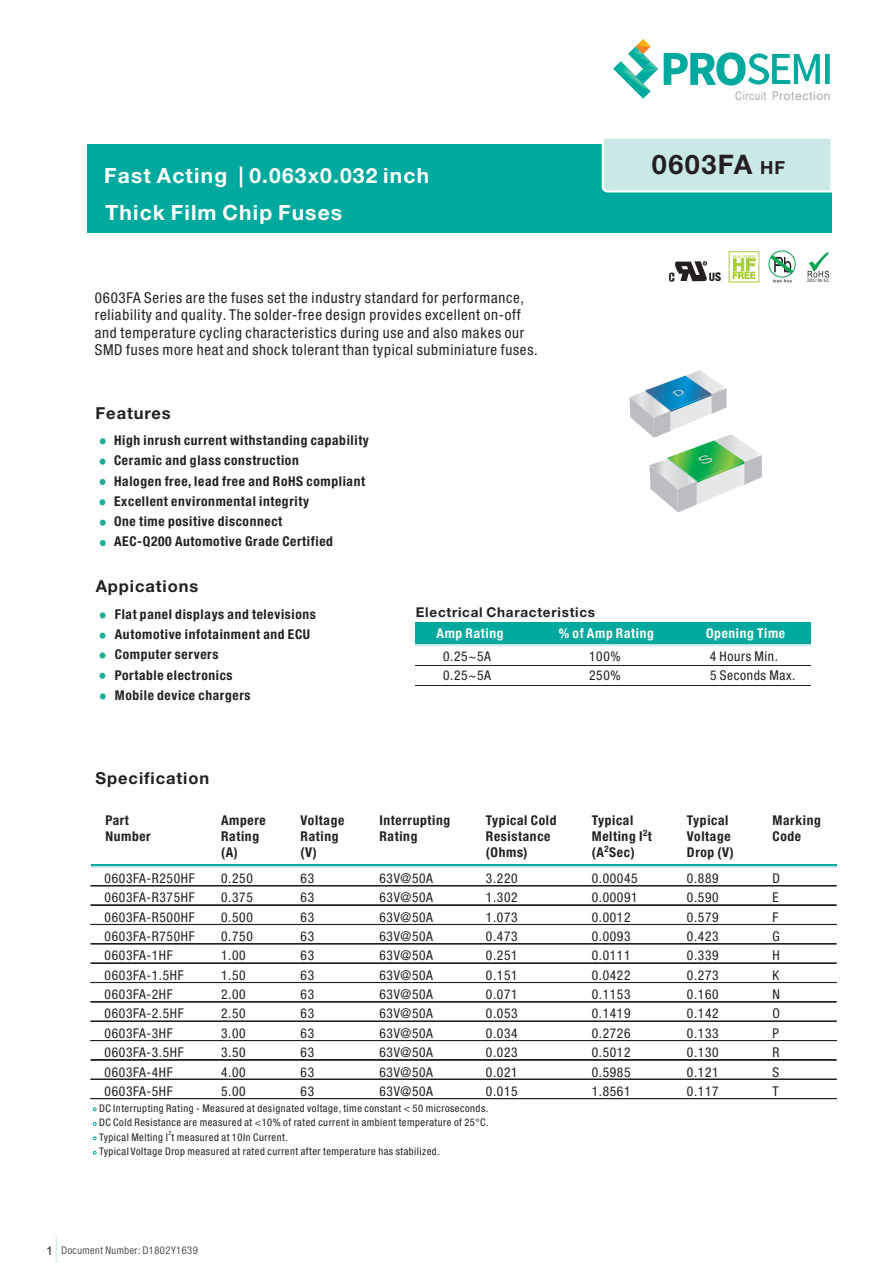
<style>
.page{position:relative;width:893px;height:1263px;background:#fff}
.page>*{position:absolute;margin:0;border:0;box-sizing:border-box;transform-origin:0 0}
.t1{font:700 27px "Helvetica Neue LT Pro";letter-spacing:.055em;color:#231f20}
.t2{font:700 21px/36.9px "Helvetica Neue LT Pro";letter-spacing:.055em;color:#fff}
.t3{font:700 16.5px "Helvetica Neue LT Pro";letter-spacing:.055em;color:#231f20}
.t4{font:condensed 15px/17.1px "Helvetica Neue LT Pro";letter-spacing:.05em;color:#231f20}
.t5{font:condensed 13.5px/19.4px "Helvetica Neue LT Pro";letter-spacing:.05em;color:#231f20;text-align:justify}
.t6{font:700 condensed 13.5px/16px "Helvetica Neue LT Pro";letter-spacing:.05em;color:#231f20}
.t7{font:700 condensed 13.5px "Helvetica Neue LT Pro";letter-spacing:.05em;color:#fff}
.t8{font:700 13.5px "Helvetica Neue LT Pro";letter-spacing:.055em;color:#231f20}
.t9{font:12px "Arial Unicode MS";letter-spacing:.055em;color:#a8a9ad}
.t10{font:condensed 10.5px/14.7px "Helvetica Neue LT Pro";letter-spacing:.05em;color:#231f20}
.t11{font:300 condensed 10.5px "Helvetica Neue LT Pro";letter-spacing:.05em;color:#231f20}
.t12{font:700 condensed 9px "Helvetica Neue LT Pro";color:#231f20}
.t13{font:condensed 6px "Helvetica Neue LT Pro";color:#231f20}
.s1{font-family:"Arial Narrow"}
.s2{font-size:18px}
.s3{font-family:"Sim Sun";font-stretch:normal}
.s4{font-family:"Sim Hei";font-stretch:normal}
.s5{font-family:"Arial";font-weight:400;font-stretch:normal;font-size:12px}
</style>
<div class="page">
<svg style="left:613px;top:39px;width:45px;height:60px"></svg>
<svg style="left:664px;top:52px;width:166px;height:34px"></svg>
<div style="left:87px;top:144px;width:744px;height:89px;background:#00a99d"></div>
<svg style="left:56px;top:1236px;width:1px;height:26px"></svg>
<svg style="left:601px;top:138px;width:231px;height:56px"></svg>
<svg style="left:99px;top:612px;width:7px;height:6px"></svg>
<svg style="left:99px;top:633px;width:7px;height:6px"></svg>
<svg style="left:99px;top:653px;width:7px;height:5px"></svg>
<svg style="left:99px;top:673px;width:7px;height:6px"></svg>
<svg style="left:100px;top:693px;width:6px;height:6px"></svg>
<div style="left:415px;top:622px;width:396px;height:23px;background:#00a99d"></div>
<hr style="left:415px;top:644px;width:396px;height:2px;background:#c9e8e6">
<hr style="left:415px;top:665px;width:396px;height:1px;background:#231f20">
<hr style="left:415px;top:685px;width:396px;height:1px;background:#231f20">
<hr style="left:91px;top:864px;width:745px;height:3px;background:#00a99d">
<svg style="left:99px;top:438px;width:7px;height:6px"></svg>
<svg style="left:99px;top:459px;width:7px;height:6px"></svg>
<svg style="left:99px;top:479px;width:7px;height:6px"></svg>
<svg style="left:99px;top:499px;width:7px;height:6px"></svg>
<svg style="left:100px;top:520px;width:6px;height:6px"></svg>
<svg style="left:100px;top:540px;width:6px;height:6px"></svg>
<hr style="left:91px;top:866px;width:745px;height:1px;background:#c9e8e6">
<svg style="left:90px;top:885px;width:747px;height:2px"></svg>
<svg style="left:90px;top:904px;width:747px;height:2px"></svg>
<svg style="left:90px;top:923px;width:747px;height:2px"></svg>
<svg style="left:90px;top:943px;width:747px;height:2px"></svg>
<svg style="left:90px;top:962px;width:747px;height:2px"></svg>
<svg style="left:90px;top:981px;width:747px;height:2px"></svg>
<svg style="left:90px;top:1001px;width:747px;height:2px"></svg>
<svg style="left:90px;top:1020px;width:747px;height:2px"></svg>
<svg style="left:90px;top:1040px;width:747px;height:1px"></svg>
<svg style="left:90px;top:1059px;width:747px;height:2px"></svg>
<svg style="left:90px;top:1078px;width:747px;height:2px"></svg>
<svg style="left:90px;top:1098px;width:747px;height:1px"></svg>
<svg style="left:768px;top:250px;width:28px;height:28px"></svg>
<svg style="left:770px;top:255px;width:23px;height:27px"></svg>
<svg style="left:807px;top:252px;width:22px;height:30px"></svg>
<svg style="left:733px;top:255px;width:23px;height:24px"></svg>
<svg style="left:669px;top:261px;width:52px;height:21px"></svg>
<svg style="left:629px;top:370px;width:133px;height:142px"></svg>
<h2 class="t2" style="left:104px;top:160px;width:326px">Fast Acting | 0.063x0.032 inch<br>Thick Film Chip Fuses</h2>
<p class="t4" style="left:95px;top:291px;width:444px">0603FA Series are the fuses set the industry standard for performance, reliability and quality. The solder-free design provides excellent on-off and temperature cycling characteristics during use and also makes our SMD fuses more heat and shock tolerant than typical subminiature fuses.</p>
<p class="t9" style="left:735px;top:92px;width:97px"><span class="s1">Circuit P</span>rotection</p>
<h1 class="t1" style="left:652px;top:155px;width:135px">0603FA <span class="s2">HF</span></h1>
<p class="t3" style="left:96px;top:408px;width:77px">Features</p>
<p class="t6" style="left:114px;top:432px;width:256px;line-height:20.2px">High inrush current withstanding capability Ceramic and glass construction<br>Halogen free, lead free and RoHS compliant Excellent environmental integrity<br>One time positive disconnect<br>AEC-Q200 Automotive Grade Certified</p>
<p class="t3" style="left:96px;top:580px;width:104px">Appications</p>
<p class="t6" style="left:115px;top:606px;width:203px;line-height:20.2px">Flat panel displays and televisions<br>Automotive infotainment and ECU<br>Computer servers<br>Portable electronics<br>Mobile device chargers</p>
<p class="t8" style="left:416px;top:608px;width:181px">Electrical Characteristics</p>
<p class="t7" style="left:437px;top:629px;width:69px">Amp Rating</p>
<p class="t7" style="left:559px;top:629px;width:97px">% of Amp Rating</p>
<p class="t7" style="left:706px;top:629px;width:81px">Opening Time</p>
<p class="t5" style="left:443px;top:648px;width:49px">0.25~5A</p>
<p class="t5" style="left:589px;top:648px;width:33px">100%</p>
<p class="t5" style="left:710px;top:648px;width:73px">4 Hours Min<span class="s3">.</span></p>
<p class="t5" style="left:443px;top:668px;width:49px">0.25~5A</p>
<p class="t5" style="left:589px;top:668px;width:33px">250%</p>
<p class="t5" style="left:710px;top:668px;width:87px">5 Seconds Max.</p>
<p class="t3" style="left:96px;top:773px;width:115px">Specification</p>
<p class="t6" style="left:105px;top:814px;width:47px">Part<br>Number</p>
<p class="t5" style="left:105px;top:870px;width:92px;text-align:left">0603FA-R250HF<br>0603FA-R375HF<br>0603FA-R500HF<br>0603FA-R750HF<br>0603FA-1HF<br>0603FA-1.5HF<br>0603FA-2HF<br>0603FA-2.5HF<br>0603FA-3HF<br>0603FA-3.5HF<br>0603FA-4HF<br>0603FA-5HF</p>
<p class="t6" style="left:221px;top:814px;width:46px">Ampere<br>Rating (A)</p>
<p class="t5" style="left:221px;top:870px;width:33px;text-align:left">0.250<br>0.375<br>0.500<br>0.750<br>1.00<br>1.50<br>2.00<br>2.50<br>3.00<br>3.50<br>4.00<br>5.00</p>
<p class="t6" style="left:301px;top:814px;width:45px">Voltage<br>Rating (V)</p>
<p class="t5" style="left:301px;top:870px;width:15px">63<br>63<br>63<br>63<br>63<br>63<br>63<br>63<br>63<br>63<br>63<br>63</p>
<p class="t6" style="left:379px;top:814px;width:72px">Interrupting<br>Rating</p>
<p class="t5" style="left:379px;top:870px;width:55px">63V@50A 63V@50A 63V@50A 63V@50A 63V@50A 63V@50A 63V@50A 63V@50A 63V@50A 63V@50A 63V@50A 63V@50A</p>
<p class="t6" style="left:486px;top:814px;width:72px">Typical Cold<br>Resistance (Ohms)</p>
<p class="t5" style="left:486px;top:870px;width:33px">3.220<br>1.302<br>1.073<br>0.473<br>0.251<br>0.151<br>0.071<br>0.053<br>0.034<br>0.023<br>0.021<br>0.015</p>
<p class="t6" style="left:592px;top:814px;width:43px">Typical</p>
<p class="t12" style="left:643px;top:829px;width:6px">2</p>
<p class="t6" style="left:592px;top:830px;width:62px">Melting I t</p>
<p class="t12" style="left:604px;top:845px;width:6px">2</p>
<p class="t6" style="left:592px;top:846px;width:44px">(A Sec)</p>
<p class="t5" style="left:592px;top:870px;width:48px;text-align:left">0.00045<br>0.00091<br>0.0012<br>0.0093<br>0.0111<br>0.0422<br>0.1153<br>0.1419<br>0.2726<br>0.5012<br>0.5985<br>1.8561</p>
<p class="t6" style="left:687px;top:814px;width:48px">Typical<br>Voltage<br>Drop (V)</p>
<p class="t5" style="left:687px;top:870px;width:33px">0.889<br>0.590<br>0.579<br>0.423<br>0.339<br>0.273<br>0.160<br>0.142<br>0.133<br>0.130<br>0.121<br>0.117</p>
<p class="t6" style="left:772px;top:814px;width:50px">Marking<br>Code</p>
<p class="t5" style="left:772px;top:870px;width:9px">D E F G H K N O P R S T</p>
<p class="t10" style="left:99px;top:1103px;width:391px">DC Interrupting Rating - Measured at designated voltage, time constant &lt; 50 microseconds.</p>
<p class="t13" style="left:168px;top:1131px;width:4px">2</p>
<p class="t10" style="left:99px;top:1131px;width:342px">Typical Melting I t measured at 10In Current.<br>Typical Voltage Drop measured at rated current after temperature has stabilized.</p>
<p class="t10" style="left:99px;top:1117px;width:394px">DC Cold Resistance are measured at &lt;10% of rated current in ambient temperature of 25°C<span class="s4">.</span></p>
<p class="t11" style="left:46px;top:1247px;width:153px"><span class="s5">1</span> Document Number: D1802Y1639</p>
</div>
